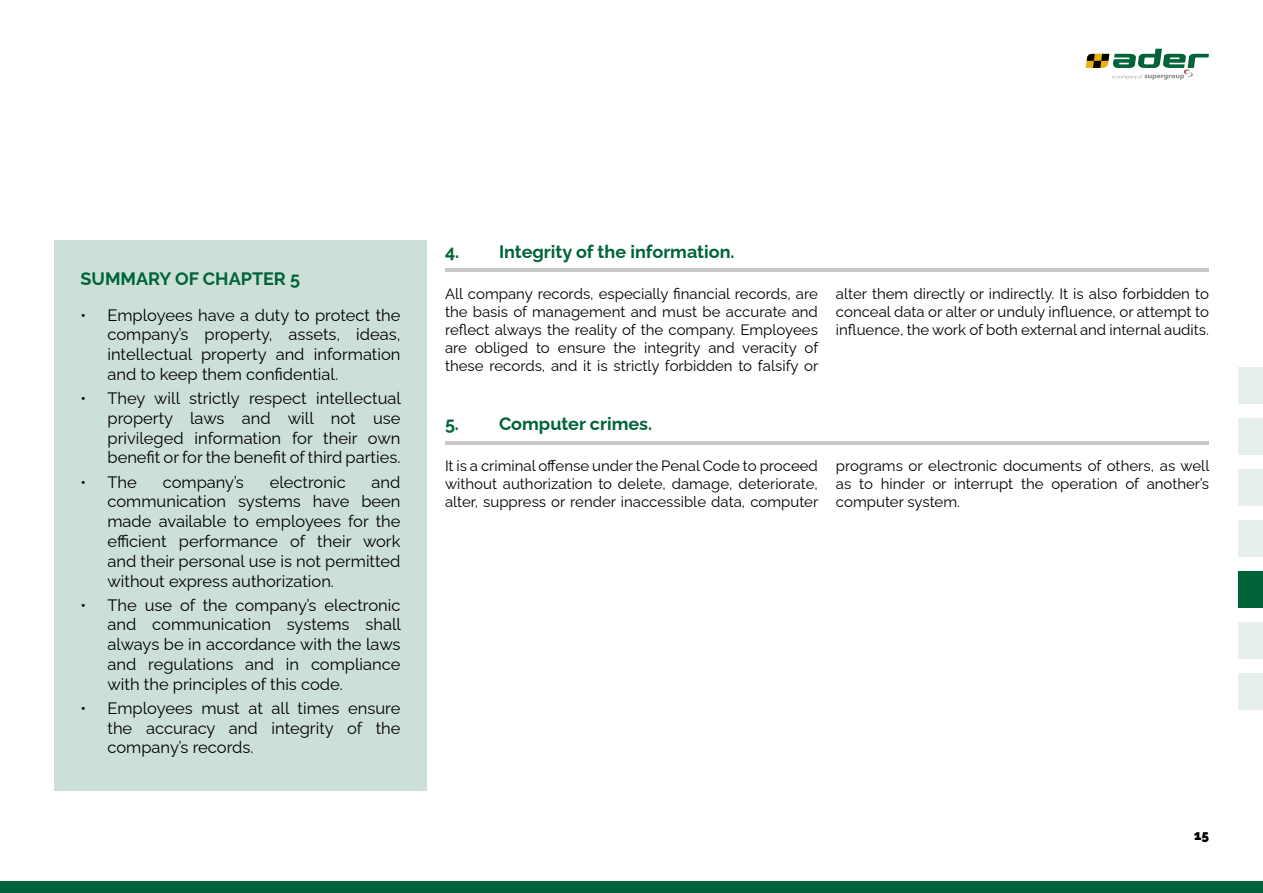
<style>
.page{position:relative;width:1263px;height:893px;background:#fff}
.page>*{position:absolute;margin:0;border:0;box-sizing:border-box;transform-origin:0 0}
.t1{font:700 18px "Raleway";color:#006438}
.t2{font:16.5px/19.8px "Raleway";color:#000;text-align:justify}
.t3{font:15px/18px "Raleway";color:#000;text-align:justify}
.t4{font:900 13.5px "Raleway";color:#000}
</style>
<div class="page">
<svg style="left:1086px;top:49px;width:123px;height:31px"></svg>
<hr style="left:445px;top:269px;width:764px;height:3px;background:#c8c8c8">
<hr style="left:445px;top:441px;width:764px;height:4px;background:#c8c8c8">
<div style="left:54px;top:241px;width:373px;height:550px;background:#cde0d7"></div>
<div style="left:1238px;top:367px;width:25px;height:37px;background:#e6efeb"></div>
<div style="left:1238px;top:418px;width:25px;height:37px;background:#e6efeb"></div>
<div style="left:1238px;top:469px;width:25px;height:37px;background:#e6efeb"></div>
<div style="left:1238px;top:520px;width:25px;height:37px;background:#e6efeb"></div>
<div style="left:1238px;top:571px;width:25px;height:37px;background:#006438"></div>
<div style="left:1238px;top:622px;width:25px;height:37px;background:#e6efeb"></div>
<div style="left:1238px;top:673px;width:25px;height:37px;background:#e6efeb"></div>
<div style="left:0;top:881px;width:1263px;height:12px;background:#006438"></div>
<p class="t1" style="left:80px;top:264px;width:221px">SUMMARY OF CHAPTER 5</p>
<p class="t2" style="left:107px;top:303px;width:294px;text-indent:-27px">• Employees have a duty to protect the company’s property, assets, ideas, intellectual property and information and to keep them confidential.</p>
<p class="t2" style="left:107px;top:386px;width:295px;text-indent:-27px">• They will strictly respect intellectual property laws and will not use privileged information for their own benefit or for the benefit of third parties.</p>
<p class="t2" style="left:80px;top:470px;width:58px">• The</p>
<p class="t2" style="left:163px;top:470px;width:83px">company’s</p>
<p class="t2" style="left:270px;top:470px;width:78px">electronic</p>
<p class="t2" style="left:107px;top:470px;width:294px;text-indent:264px">and communication systems have been made available to employees for the efficient performance of their work and their personal use is not permitted without express authorization.</p>
<p class="t2" style="left:107px;top:593px;width:295px;text-indent:-27px">• The use of the company’s electronic and communication systems shall always be in accordance with the laws and regulations and in compliance with the principles of this code.</p>
<p class="t2" style="left:107px;top:696px;width:294px;text-indent:-27px">• Employees must at all times ensure the accuracy and integrity of the company’s records.</p>
<p class="t1" style="left:445px;top:237px;width:291px">4. Integrity of the information.</p>
<p class="t3" style="left:445px;top:283px;width:375px">All company records, especially financial records, are the basis of management and must be accurate and reflect always the reality of the company. Employees are obliged to ensure the integrity and veracity of these records, and it is strictly forbidden to falsify or</p>
<p class="t1" style="left:445px;top:409px;width:209px">5. Computer crimes.</p>
<p class="t3" style="left:445px;top:455px;width:375px">It is a criminal offense under the Penal Code to proceed without authorization to delete, damage, deteriorate, alter, suppress or render inaccessible data, computer</p>
<p class="t3" style="left:836px;top:283px;width:374px">alter them directly or indirectly. It is also forbidden to conceal data or alter or unduly influence, or attempt to influence, the work of both external and internal audits.</p>
<p class="t3" style="left:836px;top:455px;width:375px">programs or electronic documents of others, as well as to hinder or interrupt the operation of another’s computer system.</p>
<p class="t4" style="left:1194px;top:825px;width:16px">15</p>
</div>
